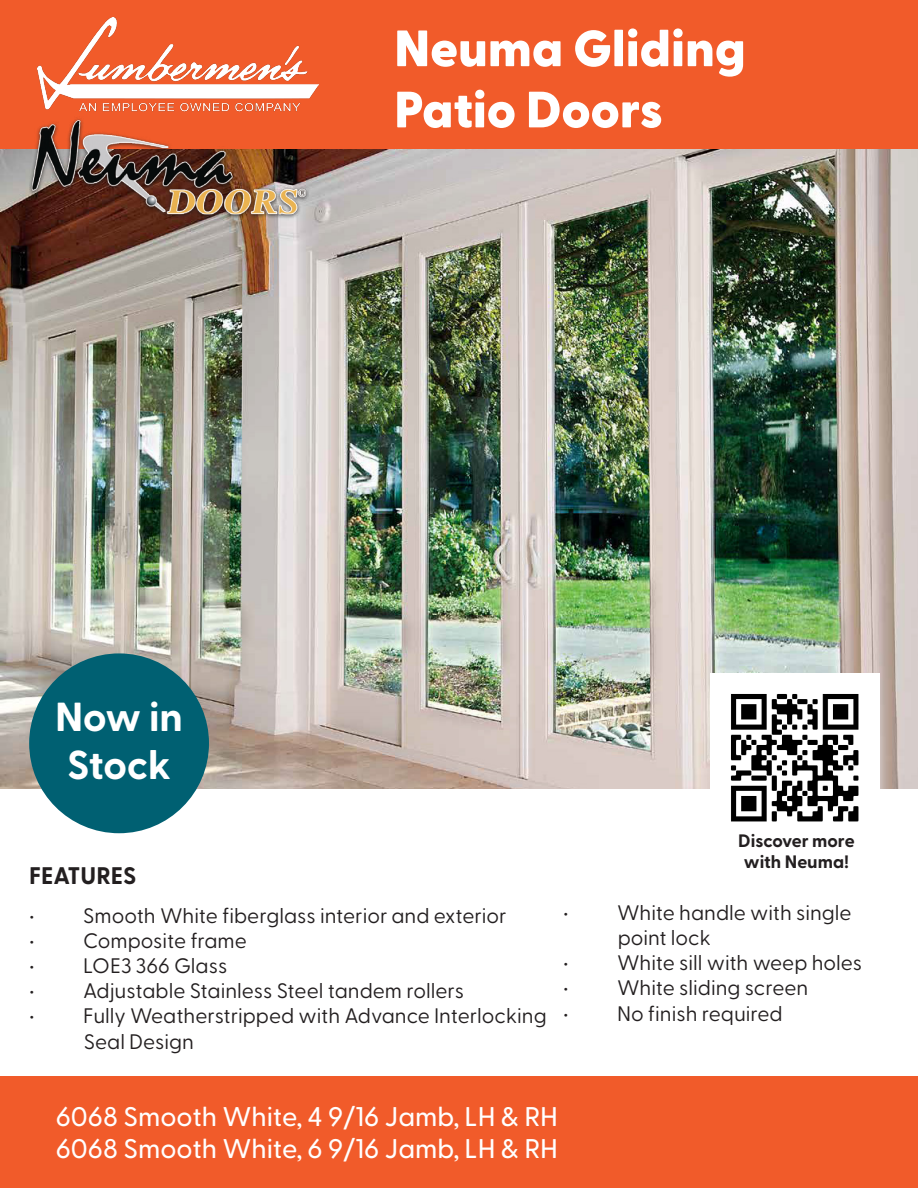
<style>
.page{position:relative;width:918px;height:1188px;background:#fff}
.page>*{position:absolute;margin:0;border:0;box-sizing:border-box;transform-origin:0 0}
.t1{font:800 51px/61.2px "Greycliff CF";color:#fff}
.t2{font:700 40.5px/48.6px "Greycliff CF";color:#fff;text-align:center}
.t3{font:500 27px "Greycliff CF";color:#fff}
.t4{font:700 24px "Greycliff CF";color:#231f20}
.t5{font:21px "Greycliff CF";color:#231f20}
.t6{font:700 18px "Greycliff CF";color:#231f20}
</style>
<div class="page">
<img style="left:0;top:148px;width:918px;height:640px">
<div style="left:0;top:0;width:918px;height:148px;background:#f15b2a"></div>
<img style="left:29px;top:119px;width:279px;height:111px">
<img style="left:38px;top:17px;width:281px;height:102px">
<div style="left:29px;top:653px;width:180px;height:180px;background:#006072;border-radius:50%"></div>
<div style="left:0;top:1076px;width:918px;height:112px;background:#f15b2a"></div>
<img style="left:710px;top:674px;width:169px;height:148px">
<p class="t1" style="left:394px;top:16px;width:353px">Neuma Gliding<br>Patio Doors</p>
<p class="t2" style="left:55px;top:690px;width:129px">Now in<br>Stock</p>
<p class="t4" style="left:29px;top:857px;width:109px">FEATURES</p>
<p class="t5" style="left:29px;top:899px;width:479px">• Smooth White fiberglass interior and exterior</p>
<p class="t5" style="left:29px;top:925px;width:219px">• Composite frame</p>
<p class="t5" style="left:29px;top:950px;width:200px">• LOE3 366 Glass</p>
<p class="t5" style="left:29px;top:975px;width:436px">• Adjustable Stainless Steel tandem rollers</p>
<p class="t5" style="left:29px;top:1000px;width:519px">• Fully Weatherstripped with Advance Interlocking</p>
<p class="t5" style="left:84px;top:1025px;width:112px">Seal Design</p>
<p class="t6" style="left:738px;top:827px;width:118px">Discover more</p>
<p class="t6" style="left:744px;top:848px;width:107px">with Neuma!</p>
<p class="t5" style="left:563px;top:897px;width:290px">• White handle with single</p>
<p class="t5" style="left:618px;top:922px;width:95px">point lock</p>
<p class="t5" style="left:563px;top:947px;width:301px">• White sill with weep holes</p>
<p class="t5" style="left:563px;top:972px;width:247px">• White sliding screen</p>
<p class="t5" style="left:563px;top:998px;width:221px">• No finish required</p>
<p class="t3" style="left:56px;top:1096px;width:504px">6068 Smooth White, 4 9/16 Jamb, LH &amp; RH</p>
<p class="t3" style="left:56px;top:1128px;width:504px">6068 Smooth White, 6 9/16 Jamb, LH &amp; RH</p>
</div>
